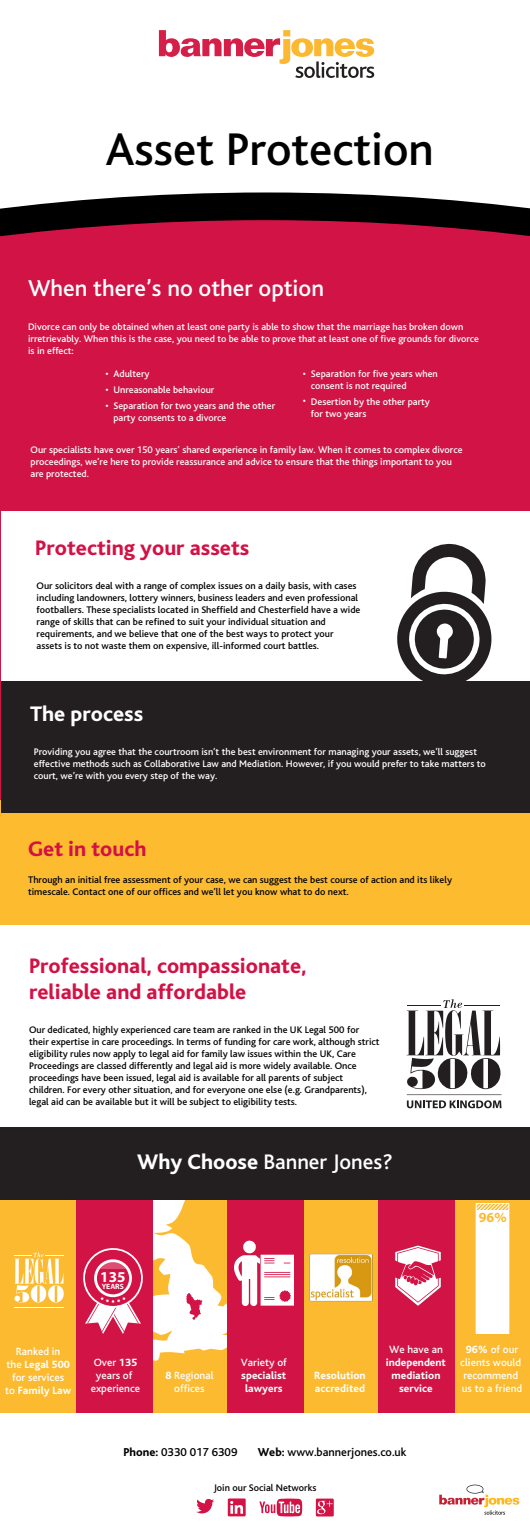
<style>
.page{position:relative;width:530px;height:1534px;background:#fff}
.page>*{position:absolute;margin:0;border:0;box-sizing:border-box;transform-origin:0 0}
.t1{font:500 47.9px "Bliss";color:#000}
.t2{font:500 24px "Bliss";color:#fff}
.t3{font:800 22px/26px "Bliss";color:#d21145}
.t4{font:500 22px "Bliss";color:#fff}
.t5{font:800 22px "Bliss";color:#fff}
.t6{font:700 15.1px "Myriad Pro";color:#fff}
.t7{font:700 14px "Myriad Pro";color:#fcba30}
.t8{font:500 12px "Bliss";color:#000}
.t9{font:500 11px/13.2px "Bliss";color:#fff;text-align:center}
.t10{font:800 11px/13.2px "Bliss";color:#fff;text-align:center}
.t11{font:500 10px/12px "Bliss";color:#000}
.t12{font:500 10px/12px "Bliss";color:#fff}
.t13{font:700 7.6px "Myriad Pro";color:#fff}
.s1{font-weight:800}
</style>
<div class="page">
<svg style="left:0;top:192px;width:530px;height:28px;fill:#000"></svg>
<div style="left:0;top:220px;width:530px;height:580px;background:#d11345"></div>
<div style="left:1px;top:512px;width:529px;height:449px;background:#fff"></div>
<div style="left:0;top:800px;width:530px;height:126px;background:#fdbb30"></div>
<div style="left:1px;top:681px;width:529px;height:132px;background:#231f20"></div>
<div style="left:152px;top:1199px;width:75px;height:214px;background:#fcba30"></div>
<div style="left:455px;top:1199px;width:75px;height:214px;background:#fcba30"></div>
<div style="left:304px;top:1199px;width:75px;height:214px;background:#fcba30"></div>
<div style="left:378px;top:1199px;width:77px;height:214px;background:#d11345"></div>
<svg style="left:478px;top:1205px;width:29px;height:5px"></svg>
<div style="left:476px;top:1210px;width:33px;height:124px;background:#fff"></div>
<div style="left:76px;top:1199px;width:77px;height:214px;background:#d11345"></div>
<div style="left:227px;top:1199px;width:77px;height:214px;background:#d11345"></div>
<div style="left:0;top:1199px;width:76px;height:214px;background:#fcba30"></div>
<svg style="left:395px;top:1246px;width:46px;height:60px"></svg>
<img style="left:309px;top:1254px;width:64px;height:48px">
<svg style="left:14px;top:1200px;width:280px;height:161px"></svg>
<hr style="left:14px;top:1307px;width:49px;height:1px;background:#fff">
<div style="left:0;top:1127px;width:530px;height:73px;background:#231f20"></div>
<svg style="left:407px;top:999px;width:94px;height:91px"></svg>
<hr style="left:407px;top:1005px;width:33px;height:1px;background:#231f20">
<hr style="left:465px;top:1005px;width:35px;height:1px;background:#231f20">
<hr style="left:407px;top:1094px;width:94px;height:1px;background:#231f20">
<svg style="left:407px;top:1100px;width:95px;height:8px"></svg>
<svg style="left:439px;top:1485px;width:80px;height:30px"></svg>
<svg style="left:196px;top:1499px;width:18px;height:14px"></svg>
<div style="left:228px;top:1498px;width:18px;height:18px;background:#d31245"></div>
<svg style="left:230px;top:1501px;width:13px;height:13px"></svg>
<svg style="left:259px;top:1499px;width:43px;height:17px"></svg>
<svg style="left:316px;top:1499px;width:18px;height:17px"></svg>
<svg style="left:317px;top:1501px;width:16px;height:13px"></svg>
<svg style="left:397px;top:543px;width:95px;height:138px"></svg>
<svg style="left:159px;top:30px;width:215px;height:48px"></svg>
<h1 class="t1" style="left:105px;top:124px;width:330px">Asset Protection</h1>
<h2 class="t2" style="left:28px;top:276px;width:298px">When there’s no other option</h2>
<p class="t12" style="left:28px;top:321px;width:453px">Divorce can only be obtained when at least one party is able to show that the marriage has broken down irretrievably. When this is the case, you need to be able to prove that at least one of five grounds for divorce is in effect:</p>
<p class="t12" style="left:113px;top:366px;width:163px;line-height:16px">Adultery<br>Unreasonable behaviour<br>Separation for two years and the other</p>
<p class="t12" style="left:113px;top:412px;width:115px">party consents to a divorce</p>
<p class="t12" style="left:31px;top:444px;width:434px">Our specialists have over 150 years’ shared experience in family law. When it comes to complex divorce proceedings, we’re here to provide reassurance and advice to ensure that the things important to you are protected.</p>
<p class="t12" style="left:311px;top:368px;width:128px">Separation for five years when consent is not required</p>
<p class="t12" style="left:311px;top:396px;width:121px">Desertion by the other party for two years</p>
<p class="t12" style="left:105px;top:366px;width:5px;line-height:16px;text-align:justify">• • •</p>
<p class="t12" style="left:303px;top:368px;width:5px">•</p>
<p class="t12" style="left:303px;top:395px;width:5px">•</p>
<h3 class="t3" style="left:35px;top:536px;width:216px">Protecting your assets</h3>
<p class="t11" style="left:37px;top:580px;width:325px">Our solicitors deal with a range of complex issues on a daily basis, with cases including landowners, lottery winners, business leaders and even professional footballers. These specialists located in Sheffield and Chesterfield have a wide range of skills that can be refined to suit your individual situation and requirements, and we believe that one of the best ways to protect your assets is to not waste them on expensive, ill-informed court battles.</p>
<h3 class="t5" style="left:30px;top:703px;width:115px">The process</h3>
<p class="t12" style="left:34px;top:746px;width:453px">Providing you agree that the courtroom isn’t the best environment for managing your assets, we’ll suggest effective methods such as Collaborative Law and Mediation. However, if you would prefer to take matters to court, we’re with you every step of the way.</p>
<h3 class="t3" style="left:28px;top:836px;width:120px">Get in touch</h3>
<p class="t11" style="left:28px;top:874px;width:426px">Through an initial free assessment of your case, we can suggest the best course of action and its likely timescale. Contact one of our offices and we’ll let you know what to do next.</p>
<h3 class="t3" style="left:29px;top:953px;width:279px">Professional, compassionate, reliable and affordable</h3>
<p class="t11" style="left:29px;top:1024px;width:352px">Our dedicated, highly experienced care team are ranked in the UK Legal 500 for their expertise in care proceedings. In terms of funding for care work, although strict eligibility rules now apply to legal aid for family law issues within the UK, Care Proceedings are classed differently and legal aid is more widely available. Once proceedings have been issued, legal aid is available for all parents of subject children. For every other situation, and for everyone one else (e.g. Grandparents), legal aid can be available but it will be subject to eligibility tests.</p>
<h3 class="t4" style="left:137px;top:1150px;width:257px"><span class="s1">Why Choose</span> Banner Jones?</h3>
<h3 class="t6" style="left:100px;top:1267px;width:27px">135</h3>
<p class="t13" style="left:102px;top:1282px;width:24px">YEARS</p>
<h3 class="t7" style="left:479px;top:1208px;width:29px">96%</h3>
<p class="t9" style="left:5px;top:1345px;width:68px">Ranked in<br>the <span class="s1">Legal 500 </span>for services<br>to <span class="s1">Family Law</span></p>
<p class="t9" style="left:91px;top:1356px;width:51px">Over <span class="s1">135 </span>years of experience</p>
<p class="t9" style="left:241px;top:1356px;width:48px">Variety of</p>
<p class="t9" style="left:165px;top:1369px;width:50px"><span class="s1">8</span> Regional offices</p>
<p class="t10" style="left:241px;top:1369px;width:47px">specialist lawyers</p>
<p class="t10" style="left:314px;top:1369px;width:53px;text-align:left">Resolution accredited</p>
<p class="t9" style="left:389px;top:1343px;width:55px">We have an</p>
<p class="t10" style="left:386px;top:1356px;width:62px">independent mediation service</p>
<p class="t9" style="left:460px;top:1343px;width:63px"><span class="s1">96%</span> of our clients would recommend us to a friend</p>
<p class="t8" style="left:123px;top:1445px;width:115px"><span class="s1">Phone:</span> 0330 017 6309</p>
<p class="t8" style="left:258px;top:1445px;width:150px"><span class="s1">Web:</span> www.bannerjones.co.uk</p>
<p class="t11" style="left:214px;top:1482px;width:104px">Join our Social Networks</p>
</div>
